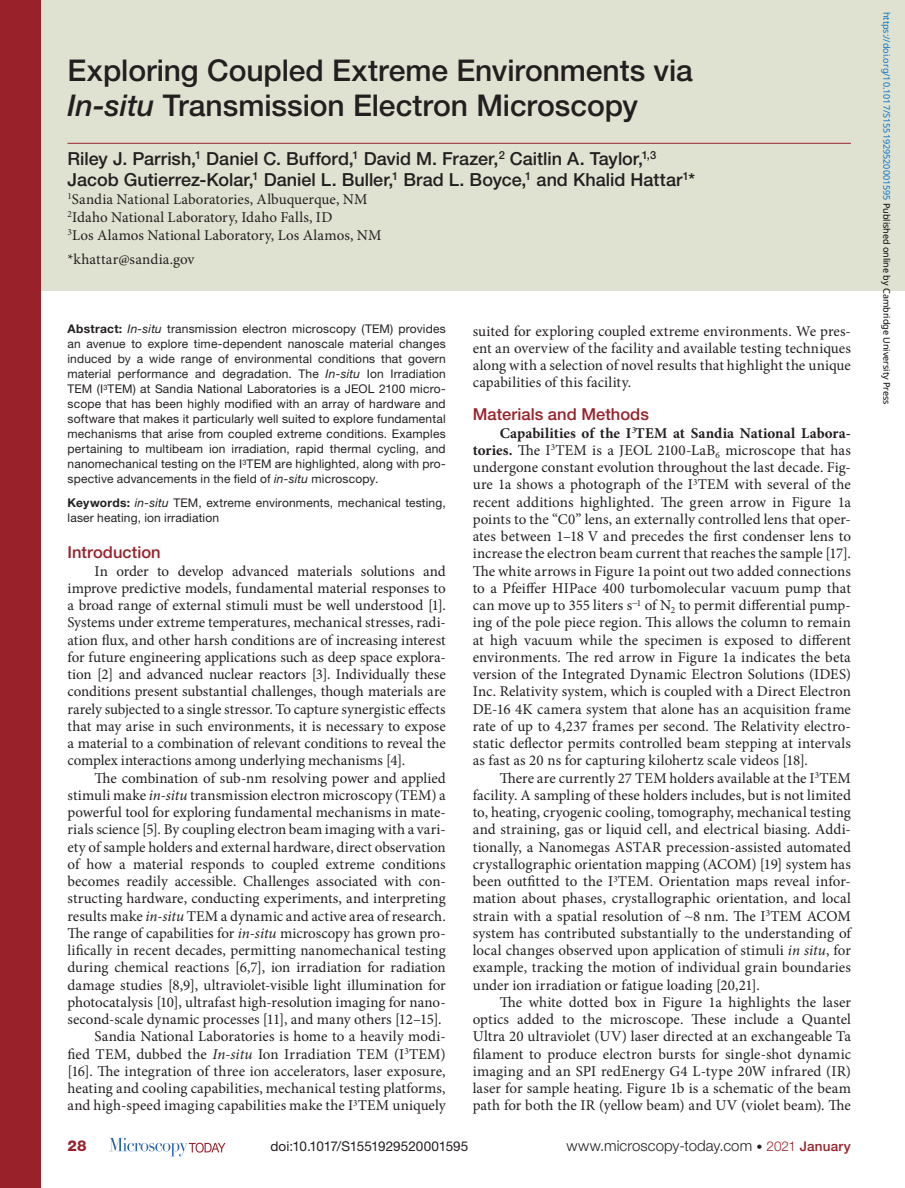
<style>
.page{position:relative;width:905px;height:1188px;background:#fff}
.page>*{position:absolute;margin:0;border:0;box-sizing:border-box;transform-origin:0 0}
.t1{font:500 30px/34.5px "Helvetica Neue LT Std";letter-spacing:-.005em;color:#231f20}
.t2{font:500 18px/21px "Helvetica Neue LT Std";color:#231f20}
.t3{font:500 16.5px "Helvetica Neue LT Std";letter-spacing:.005em;color:#98212a}
.t4{font:15px/17.2px "Minion Pro";color:#231f20;text-align:justify}
.t5{font:300 15px "Helvetica Neue LT Std";letter-spacing:.005em;color:#231f20}
.t6{font:800 15px "Helvetica Neue LT Std";color:#98212a}
.t7{font:13.5px "Helvetica Neue LT Std";letter-spacing:-.005em;color:#231f20}
.t8{font:12px/15px "Helvetica Neue LT Std";letter-spacing:.01em;color:#231f20;text-align:justify}
.t9{font:9px "Noto Sans";color:#0172cf}
.s1{font-style:italic}
.s2{font-weight:700}
.s3{font-size:12px}
.s4{font-size:13.5px;color:#98212a}
.s5{font-weight:500;font-size:13.5px;color:#98212a}
.s6{color:#000}
</style>
<div class="page">
<svg style="left:109px;top:1138px;width:116px;height:18px"></svg>
<div style="left:0;top:0;width:904px;height:291px;background:#e0e2d1"></div>
<hr style="left:68px;top:143px;width:782px;height:1px;background:#98212a">
<div style="left:0;top:0;width:40px;height:1188px;background:#98212a"></div>
<h1 class="t1" style="left:68px;top:53px;width:627px">Exploring Coupled Extreme Environments via<br><span class="s1">In-situ</span> Transmission Electron Microscopy</h1>
<p class="t2" style="left:68px;top:148px;width:629px">Riley J. Parrish,<sup>1</sup> Daniel C. Bufford,<sup>1</sup> David M. Frazer,<sup>2</sup> Caitlin A. Taylor,<sup>1,3<br></sup>Jacob Gutierrez-Kolar,<sup>1</sup> Daniel L. Buller,<sup>1</sup> Brad L. Boyce,<sup>1</sup> and Khalid Hattar<sup>1</sup>*</p>
<p class="t4" style="left:68px;top:190px;width:315px;line-height:18px;text-align:left"><sup>1</sup>Sandia National Laboratories, Albuquerque, NM<br><sup>2</sup>Idaho National Laboratory, Idaho Falls, ID<br><sup>3</sup>Los Alamos National Laboratory, Los Alamos, NM</p>
<p class="t4" style="left:68px;top:250px;width:128px">*khattar@sandia.gov</p>
<p class="t8" style="left:67px;top:321px;width:380px"><span class="s2">Abstract:</span> <span class="s1">In-situ</span> transmission electron microscopy (TEM) provides an avenue to explore time-dependent nanoscale material changes induced by a wide range of environmental conditions that govern material performance and degradation. The <span class="s1">In-situ</span> Ion Irradiation TEM (I<sup>3</sup>TEM) at Sandia National Laboratories is a JEOL 2100 micro&shy;scope that has been highly modified with an array of hardware and software that makes it particularly well suited to explore fundamental mechanisms that arise from coupled extreme conditions. Examples pertaining to multibeam ion irradiation, rapid thermal cycling, and nanomechanical testing on the I<sup>3</sup>TEM are highlighted, along with pro&shy;spective advancements in the field of <span class="s1">in-situ</span> microscopy.</p>
<p class="t8" style="left:67px;top:495px;width:380px"><span class="s2">Keywords:</span> <span class="s1">in-situ</span> TEM, extreme environments, mechanical testing, laser heating, ion irradiation</p>
<p class="t3" style="left:68px;top:543px;width:95px">Introduction</p>
<p class="t4" style="left:68px;top:562px;width:380px;text-indent:27px">In order to develop advanced materials solutions and improve predictive models, fundamental material responses to a broad range of external stimuli must be well understood [1].<br>Systems under extreme temperatures, mechanical stresses, radi&shy;ation flux, and other harsh conditions are of increasing interest for future engineering applications such as deep space explora&shy;tion [2] and advanced nuclear reactors [3]. Individually these conditions present substantial challenges, though materials are rarely subjected to a single stressor. To capture synergistic effects that may arise in such environments, it is necessary to expose a material to a combination of relevant conditions to reveal the complex interactions among underlying mechanisms [4].</p>
<p class="t4" style="left:67px;top:769px;width:380px;text-align:right">The combination of sub-nm resolving power and applied stimuli make <span class="s1">in-situ</span> transmission electron microscopy (TEM) a powerful tool for exploring fundamental mechanisms in mate&shy;rials science [5]. By coupling electron beam imaging with a vari&shy;ety of sample holders and external hardware, direct observation of how a material responds to coupled extreme conditions becomes readily accessible. Challenges associated with con&shy;structing hardware, conducting experiments, and interpreting results make <span class="s1">in-situ</span> TEM a dynamic and active area of research.<br>The range of capabilities for <span class="s1">in-situ</span> microscopy has grown pro&shy;lifically in recent decades, permitting nanomechanical testing during chemical reactions [6,7], ion irradiation for radiation damage studies [8,9], ultraviolet-visible light illumination for photocatalysis [10], ultrafast high-resolution imaging for nano&shy;second-scale dynamic processes [11], and many others [12–15].<br>Sandia National Laboratories is home to a heavily modi-<br>fied TEM, dubbed the <span class="s1">In-situ</span> Ion Irradiation TEM (I<sup>3</sup>TEM) [16]. The integration of three ion accelerators, laser exposure, heating and cooling capabilities, mechanical testing platforms, and high-speed imaging capabilities make the I<sup>3</sup>TEM uniquely</p>
<p class="t4" style="left:473px;top:322px;width:380px">suited for exploring coupled extreme environments. We pres&shy;ent an overview of the facility and available testing techniques along with a selection of novel results that highlight the unique capabilities of this facility.</p>
<p class="t3" style="left:472px;top:405px;width:178px">Materials and Methods</p>
<p class="t4" style="left:473px;top:424px;width:380px;text-indent:27px"><span class="s2">Capabilities of the I</span><sup>3</sup><span class="s2">TEM at Sandia National Labora&shy;tories.</span> The I<sup>3</sup>TEM is a JEOL 2100-LaB<sub>6</sub> microscope that has undergone constant evolution throughout the last decade. Fig&shy;ure 1a shows a photograph of the I<sup>3</sup>TEM with several of the recent additions highlighted. The green arrow in Figure 1a points to the “C0” lens, an externally controlled lens that oper&shy;ates between 1–18 V and precedes the first condenser lens to increase the electron beam current that reaches the sample [17].<br>The white arrows in Figure 1a point out two added connections to a Pfeiffer HIPace 400 turbomolecular vacuum pump that can move up to 355 liters s−<sup>1</sup> of N<sub>2</sub> to permit differential pump&shy;ing of the pole piece region. This allows the column to remain at high vacuum while the specimen is exposed to different environments. The red arrow in Figure 1a indicates the beta version of the Integrated Dynamic Electron Solutions (IDES)<br>Inc. Relativity system, which is coupled with a Direct Electron DE-16 4K camera system that alone has an acquisition frame rate of up to 4,237 frames per second. The Relativity electro&shy;static deflector permits controlled beam stepping at intervals as fast as 20 ns for capturing kilohertz scale videos [18].</p>
<p class="t4" style="left:473px;top:769px;width:380px;text-indent:27px">There are currently 27 TEM holders available at the I<sup>3</sup>TEM facility. A sampling of these holders includes, but is not limited to, heating, cryogenic cooling, tomography, mechanical testing and straining, gas or liquid cell, and electrical biasing. Addi&shy;tionally, a Nanomegas ASTAR precession-assisted automated crystallographic orientation mapping (ACOM) [19] system has been outfitted to the I<sup>3</sup>TEM. Orientation maps reveal infor&shy;mation about phases, crystallographic orientation, and local strain with a spatial resolution of ∼8 nm. The I<sup>3</sup>TEM ACOM system has contributed substantially to the understanding of local changes observed upon application of stimuli <span class="s1">in situ</span>, for example, tracking the motion of individual grain boundaries under ion irradiation or fatigue loading [20,21].</p>
<p class="t4" style="left:473px;top:994px;width:380px;text-indent:27px">The white dotted box in Figure 1a highlights the laser optics added to the microscope. These include a Quantel Ultra 20 ultraviolet (UV) laser directed at an exchangeable Ta filament to produce electron bursts for single-shot dynamic imaging and an SPI redEnergy G4 L-type 20W infrared (IR) laser for sample heating. Figure 1b is a schematic of the beam path for both the IR (yellow beam) and UV (violet beam). The</p>
<p class="t6" style="left:68px;top:1137px;width:21px">28</p>
<p class="t7" style="left:270px;top:1138px;width:199px">doi:10.1017/S1551929520001595</p>
<p class="t5" style="left:566px;top:1137px;width:286px">www.microscopy-today.com <span class="s3">•</span> <span class="s4">2021</span> <span class="s5">January</span></p>
<p class="t9" style="left:893px;top:12px;width:394px;rotate:90deg">https://doi.org/10.1017/S1551929520001595 <span class="s6">Published online by Cambridge University Press</span></p>
</div>
